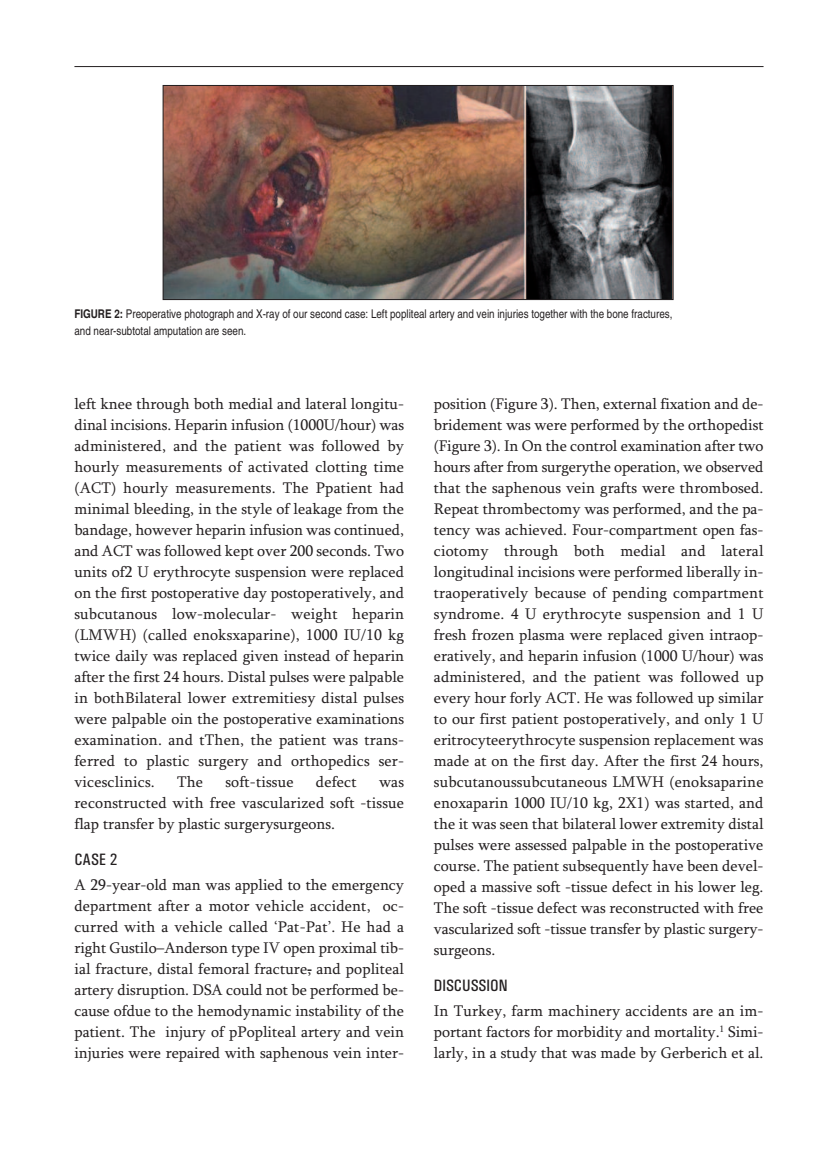
<style>
.page{position:relative;width:838px;height:1170px;background:#fff}
.page>*{position:absolute;margin:0;border:0;box-sizing:border-box;transform-origin:0 0}
.t1{font:500 condensed 16.5px "Univers";color:#231f20}
.t2{font:15.75px/21px "Sylfaen";color:#231f20;text-align:justify}
.t3{font:condensed 12px/16.5px "Helvetica";color:#231f20}
.s1{font-weight:700}
</style>
<div class="page">
<hr style="left:74px;top:66px;width:689px;height:1px;background:#231f20">
<img style="left:165px;top:87px;width:506px;height:211px">
<div style="left:163px;top:85px;width:510px;height:215px;border:1px solid #231f20"></div>
<p class="t3" style="left:74px;top:306px;width:599px"><span class="s1">FIGURE 2:</span> Preoperative photograph and X-ray of our second case: Left popliteal artery and vein injuries together with the bone fractures, and near-subtotal amputation are seen.</p>
<p class="t2" style="left:74px;top:392px;width:331px">left knee through both medial and lateral longitu&shy;dinal incisions. Heparin infusion (1000U/hour) was administered, and the patient was followed by hourly measurements of activated clotting time (ACT) hourly measurements. The Ppatient had minimal bleeding, in the style of leakage from the bandage, however heparin infusion was continued, and ACT was followed kept over 200 seconds. Two units of2 U erythrocyte suspension were replaced on the first postoperative day postoperatively, and subcutanous low-molecular- weight heparin (LMWH) (called enoksxaparine), 1000 IU/10 kg twice daily was replaced given instead of heparin after the first 24 hours. Distal pulses were palpable in bothBilateral lower extremitiesy distal pulses were palpable oin the postoperative examinations examination. and tThen, the patient was trans&shy;ferred to plastic surgery and orthopedics ser&shy;vicesclinics.</p>
<p class="t2" style="left:177px;top:770px;width:28px">The</p>
<p class="t2" style="left:225px;top:770px;width:70px">soft-tissue</p>
<p class="t2" style="left:316px;top:770px;width:42px">defect</p>
<p class="t2" style="left:74px;top:770px;width:331px;text-indent:304px">was reconstructed with free vascularized soft -tissue flap transfer by plastic surgerysurgeons.</p>
<p class="t1" style="left:74px;top:849px;width:44px">CASE 2</p>
<p class="t2" style="left:74px;top:874px;width:331px">A 29-year-old man was applied to the emergency department after a motor vehicle accident, oc&shy;curred with a vehicle called ‘Pat-Pat’. He had a right Gustilo–Anderson type IV open proximal tib&shy;ial fracture, distal femoral fracture, and popliteal artery disruption. DSA could not be performed be&shy;cause ofdue to the hemodynamic instability of the patient. The injury of pPopliteal artery and vein injuries were repaired with saphenous vein inter-</p>
<p class="t2" style="left:434px;top:392px;width:331px">position (Figure 3). Then, external fixation and de&shy;bridement was were performed by the orthopedist (Figure 3). In On the control examination after two hours after from surgerythe operation, we observed that the saphenous vein grafts were thrombosed.<br>Repeat thrombectomy was performed, and the pa&shy;tency was achieved. Four-compartment open fas&shy;ciotomy through both medial and lateral longitudinal incisions were performed liberally in&shy;traoperatively because of pending compartment syndrome. 4 U erythrocyte suspension and 1 U fresh frozen plasma were replaced given intraop&shy;eratively, and heparin infusion (1000 U/hour) was administered, and the patient was followed up every hour forly ACT. He was followed up similar to our first patient postoperatively, and only 1 U eritrocyteerythrocyte suspension replacement was made at on the first day. After the first 24 hours, subcutanoussubcutaneous LMWH (enoksaparine enoxaparin 1000 IU/10 kg, 2X1) was started, and the it was seen that bilateral lower extremity distal pulses were assessed palpable in the postoperative course. The patient subsequently have been devel&shy;oped a massive soft -tissue defect in his lower leg.<br>The soft -tissue defect was reconstructed with free vascularized soft -tissue transfer by plastic surgery&shy;surgeons.</p>
<p class="t1" style="left:434px;top:975px;width:75px">DISCUSSION</p>
<p class="t2" style="left:434px;top:1000px;width:331px">In Turkey, farm machinery accidents are an im&shy;portant factors for morbidity and mortality.<sup>1</sup> Simi&shy;larly, in a study that was made by Gerberich et al.</p>
</div>
